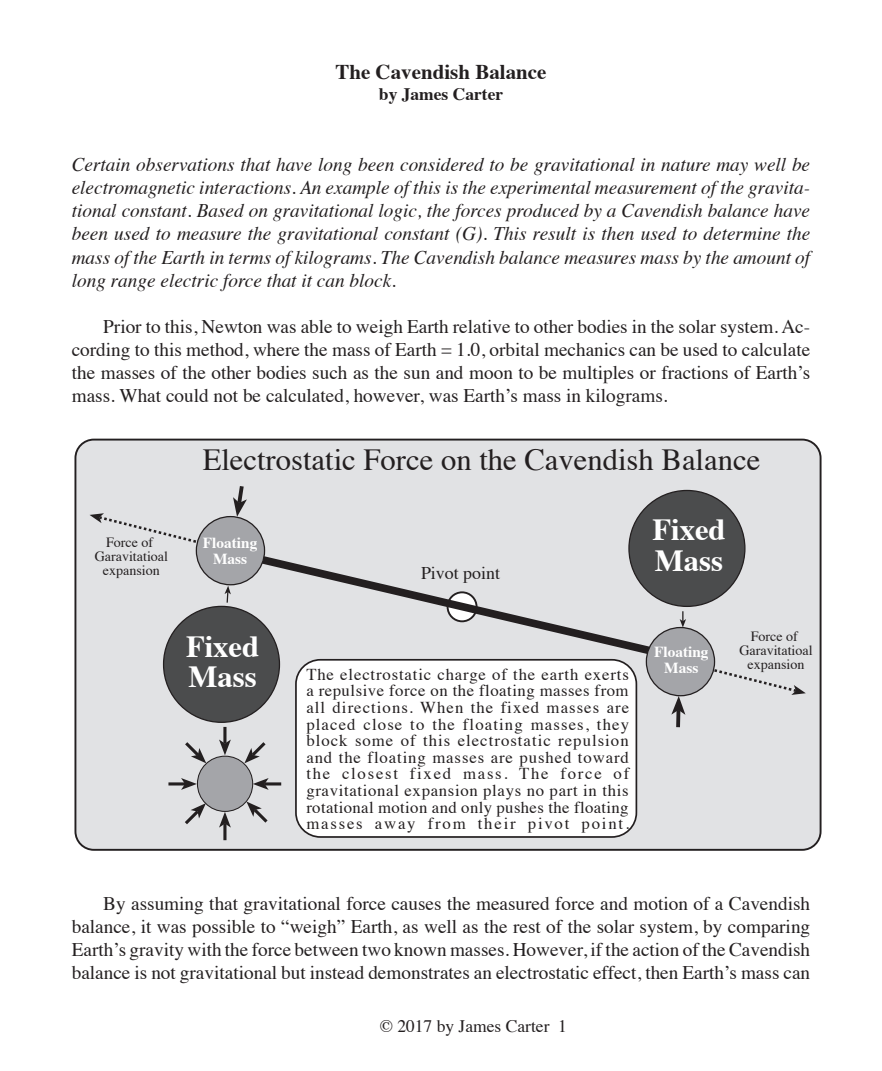
<style>
.page{position:relative;width:882px;height:1071px;background:#fff}
.page>*{position:absolute;margin:0;border:0;box-sizing:border-box;transform-origin:0 0}
.t1{font:30.62px "Times";color:#231f20}
.t2{font:700 30.62px/30.6px "Times";color:#fff}
.t3{font:700 21px "Times";color:#231f20}
.t4{font:19.25px/23.1px "Times";color:#231f20;text-align:justify}
.t5{font:italic 19.25px/23.1px "Times";color:#231f20;text-align:justify}
.t6{font:17.85px "Times";color:#231f20}
.t7{font:17.5px "Times";color:#231f20}
.t8{font:700 17.5px "Times";color:#231f20}
.t9{font:16.62px/16.6px "Times";letter-spacing:.11em;color:#231f20;text-align:justify}
.t10{font:700 15.4px/15.4px "Times";color:#fff;text-align:center}
.t11{font:14px/14px "Times";color:#231f20;text-align:center}
</style>
<div class="page">
<div style="left:75px;top:440px;width:746px;height:410px;background:#e1e2e4;border-radius:18px"></div>
<div style="left:74px;top:439px;width:748px;height:412px;border:2px solid #231f20;border-radius:18px"></div>
<svg style="left:248px;top:549px;width:426px;height:114px"></svg>
<div style="left:196px;top:517px;width:69px;height:68px;background:#a4a5a9;border-radius:50%"></div>
<div style="left:196px;top:516px;width:69px;height:69px;border:1px solid #231f20;border-radius:50%"></div>
<div style="left:646px;top:628px;width:69px;height:68px;background:#a4a5a9;border-radius:50%"></div>
<div style="left:646px;top:627px;width:69px;height:69px;border:1px solid #231f20;border-radius:50%"></div>
<svg style="left:711px;top:667px;width:95px;height:28px"></svg>
<svg style="left:90px;top:513px;width:109px;height:32px"></svg>
<svg style="left:225px;top:586px;width:6px;height:17px"></svg>
<svg style="left:680px;top:611px;width:6px;height:17px"></svg>
<svg style="left:676px;top:715px;width:4px;height:12px"></svg>
<svg style="left:671px;top:696px;width:14px;height:19px"></svg>
<svg style="left:233px;top:486px;width:14px;height:31px"></svg>
<div style="left:197px;top:756px;width:56px;height:55px;background:#a4a5a9;border-radius:50%"></div>
<div style="left:197px;top:756px;width:56px;height:56px;border:1px solid #231f20;border-radius:50%"></div>
<svg style="left:269px;top:782px;width:12px;height:4px"></svg>
<svg style="left:253px;top:778px;width:16px;height:12px"></svg>
<svg style="left:168px;top:782px;width:13px;height:4px"></svg>
<svg style="left:181px;top:778px;width:16px;height:12px"></svg>
<svg style="left:223px;top:727px;width:4px;height:13px"></svg>
<svg style="left:219px;top:740px;width:12px;height:15px"></svg>
<svg style="left:223px;top:828px;width:4px;height:12px"></svg>
<svg style="left:219px;top:812px;width:12px;height:16px"></svg>
<svg style="left:244px;top:742px;width:22px;height:21px"></svg>
<svg style="left:246px;top:801px;width:22px;height:22px"></svg>
<svg style="left:185px;top:803px;width:21px;height:21px"></svg>
<svg style="left:185px;top:742px;width:21px;height:21px"></svg>
<div style="left:164px;top:606px;width:115px;height:116px;background:#4b4c4d;border-radius:50%"></div>
<div style="left:629px;top:490px;width:116px;height:116px;background:#4b4c4d;border-radius:50%"></div>
<div style="left:296px;top:660px;width:340px;height:177px;background:#fff;border-radius:24px"></div>
<div style="left:295px;top:659px;width:342px;height:179px;border:2px solid #231f20;border-radius:24px"></div>
<p class="t3" style="left:335px;top:52px;width:213px">The Cavendish Balance</p>
<p class="t8" style="left:379px;top:77px;width:126px">by James Carter</p>
<p class="t5" style="left:72px;top:152px;width:740px">Certain observations that have long been considered to be gravitational in nature may well be electromagnetic interactions. An example of this is the experimental measurement of the gravita&shy;tional constant. Based on gravitational logic, the forces produced by a Cavendish balance have been used to measure the gravitational constant (G). This result is then used to determine the mass of the Earth in terms of kilograms. The Cavendish balance measures mass by the amount of long range electric force that it can block.</p>
<p class="t4" style="left:72px;top:313px;width:740px;text-indent:31px">Prior to this, Newton was able to weigh Earth relative to other bodies in the solar system. Ac&shy;cording to this method, where the mass of Earth = 1.0, orbital mechanics can be used to calculate the masses of the other bodies such as the sun and moon to be multiples or fractions of Earth’s mass. What could not be calculated, however, was Earth’s mass in kilograms.</p>
<h1 class="t1" style="left:203px;top:431px;width:559px">Electrostatic Force on the Cavendish Balance</h1>
<p class="t11" style="left:95px;top:534px;width:75px">Force of<br>Garavitatioal expansion</p>
<p class="t10" style="left:203px;top:534px;width:56px">Floating<br>Mass</p>
<h1 class="t2" style="left:186px;top:628px;width:75px">Fixed<br>Mass</h1>
<p class="t6" style="left:421px;top:556px;width:81px">Pivot point</p>
<p class="t9" style="left:306px;top:664px;width:324px">The electrostatic charge of the earth exerts a repulsive force on the floating masses from all directions. When the fixed masses are placed close to the floating masses, they block some of this electrostatic repulsion and the floating masses are pushed toward the closest fixed mass. The force of gravitational expansion plays no part in this rotational motion and only pushes the floating masses away from their pivot point.</p>
<h1 class="t2" style="left:652px;top:511px;width:75px">Fixed<br>Mass</h1>
<p class="t10" style="left:654px;top:643px;width:56px">Floating<br>Mass</p>
<p class="t11" style="left:739px;top:628px;width:75px">Force of<br>Garavitatioal expansion</p>
<p class="t4" style="left:72px;top:890px;width:740px;text-indent:31px">By assuming that gravitational force causes the measured force and motion of a Cavendish balance, it was possible to “weigh” Earth, as well as the rest of the solar system, by comparing Earth’s gravity with the force between two known masses. However, if the action of the Cavendish balance is not gravitational but instead demonstrates an electrostatic effect, then Earth’s mass can</p>
<p class="t7" style="left:380px;top:1010px;width:189px">© 2017 by James Carter 1</p>
</div>
